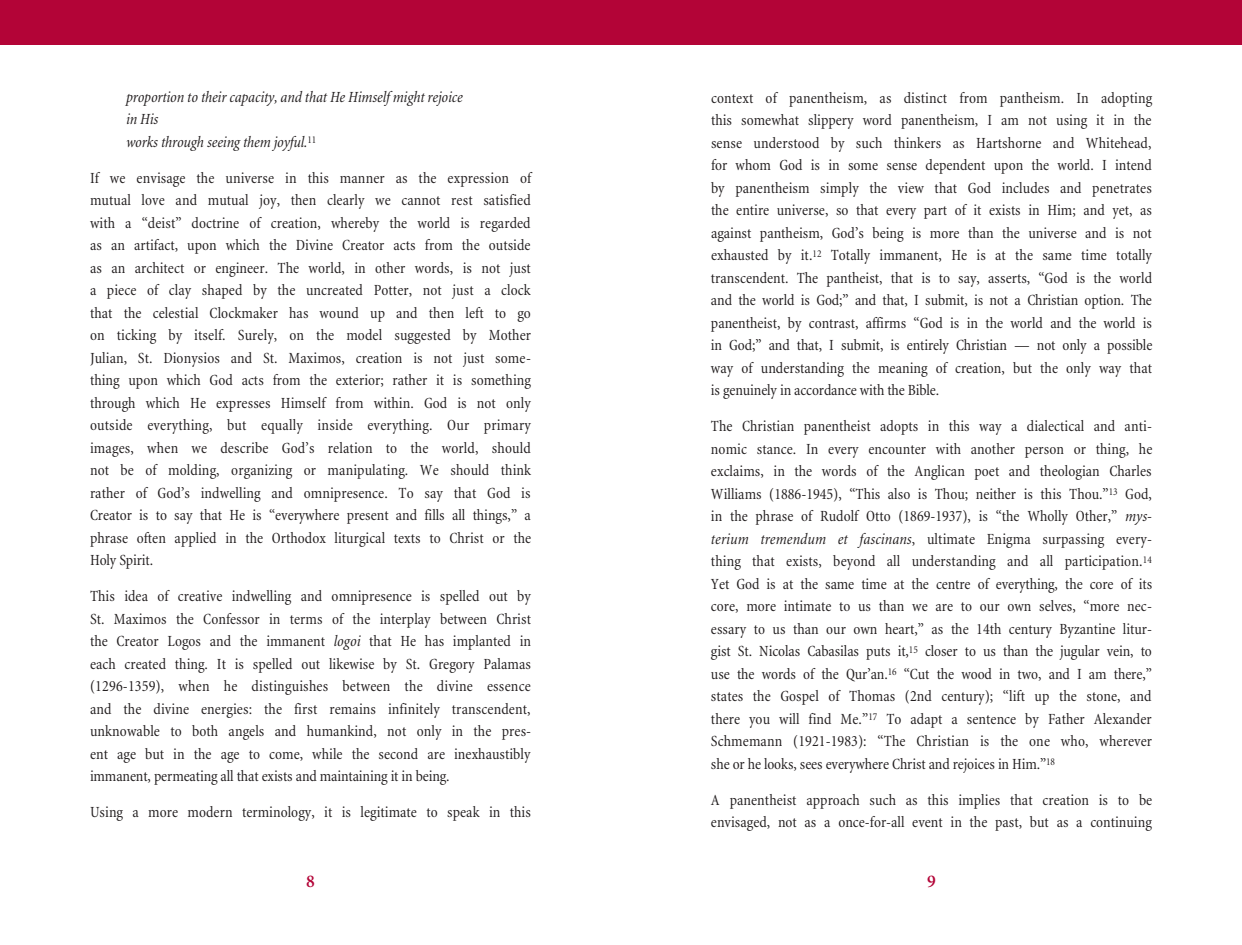
<style>
.page{position:relative;width:1242px;height:945px;background:#fff}
.page>*{position:absolute;margin:0;border:0;box-sizing:border-box;transform-origin:0 0}
.t1{font:600 18px "Minion";color:#b30437}
._3_LECTURE_TEXT{font:condensed 15.75px/22.5px "Minion";color:#231f20;text-align:justify}
._05_INSET_ITALIC_TEX{font:italic condensed 15.75px/22.5px "Minion";letter-spacing:-.01em;color:#231f20}
.s1{font-style:italic}
</style>
<div class="page">
<div style="left:0;top:0;width:1242px;height:45px;background:#b30437"></div>
<p class="_05_INSET_ITALIC_TEX" style="left:126px;top:86px;width:338px">proportion to their capacity, and that He Himself might rejoice in His<br>works through seeing them joyful.<sup>11</sup></p>
<p class="_3_LECTURE_TEXT" style="left:90px;top:167px;width:443px">If we envisage the universe in this manner as the expression of mutual love and mutual joy, then clearly we cannot rest satisfied with a “deist” doctrine of creation, whereby the world is regarded as an artifact, upon which the Divine Creator acts from the outside as an architect or engineer. The world, in other words, is not just a piece of clay shaped by the uncreated Potter, not just a clock that the celestial Clockmaker has wound up and then left to go on ticking by itself. Surely, on the model suggested by Mother Julian, St. Dionysios and St. Maximos, creation is not just some&shy;thing upon which God acts from the exterior; rather it is something through which He expresses Himself from within. God is not only outside everything, but equally inside everything. Our primary images, when we describe God’s relation to the world, should not be of molding, organizing or manipulating. We should think rather of God’s indwelling and omnipresence. To say that God is Creator is to say that He is “everywhere present and fills all things,” a phrase often applied in the Orthodox liturgical texts to Christ or the Holy Spirit.</p>
<p class="_3_LECTURE_TEXT" style="left:90px;top:585px;width:443px">This idea of creative indwelling and omnipresence is spelled out by St. Maximos the Confessor in terms of the interplay between Christ the Creator Logos and the immanent <span class="s1">logoi</span> that He has implanted in each created thing. It is spelled out likewise by St. Gregory Palamas (1296-1359), when he distinguishes between the divine essence and the divine energies: the first remains infinitely transcendent, unknowable to both angels and humankind, not only in the pres&shy;ent age but in the age to come, while the second are inexhaustibly immanent, permeating all that exists and maintaining it in being.</p>
<p class="_3_LECTURE_TEXT" style="left:90px;top:801px;width:442px">Using a more modern terminology, it is legitimate to speak in this</p>
<p class="_3_LECTURE_TEXT" style="left:711px;top:87px;width:443px">context of panentheism, as distinct from pantheism. In adopting this somewhat slippery word panentheism, I am not using it in the sense understood by such thinkers as Hartshorne and Whitehead, for whom God is in some sense dependent upon the world. I intend by panentheism simply the view that God includes and penetrates the entire universe, so that every part of it exists in Him; and yet, as against pantheism, God’s being is more than the universe and is not exhausted by it.<sup>12</sup> Totally immanent, He is at the same time totally transcendent. The pantheist, that is to say, asserts, “God is the world and the world is God;” and that, I submit, is not a Christian option. The panentheist, by contrast, affirms “God is in the world and the world is in God;” and that, I submit, is entirely Christian — not only a possible way of understanding the meaning of creation, but the only way that is genuinely in accordance with the Bible.</p>
<p class="_3_LECTURE_TEXT" style="left:711px;top:415px;width:443px">The Christian panentheist adopts in this way a dialectical and anti&shy;nomic stance. In every encounter with another person or thing, he exclaims, in the words of the Anglican poet and theologian Charles Williams (1886-1945), “This also is Thou; neither is this Thou.”<sup>13</sup> God, in the phrase of Rudolf Otto (1869-1937), is “the Wholly Other,” <span class="s1">mys&shy;terium tremendum et fascinans</span>, ultimate Enigma surpassing every&shy;thing that exists, beyond all understanding and all participation.<sup>14<br></sup>Yet God is at the same time at the centre of everything, the core of its core, more intimate to us than we are to our own selves, “more nec&shy;essary to us than our own heart,” as the 14th century Byzantine litur&shy;gist St. Nicolas Cabasilas puts it,<sup>15</sup> closer to us than the jugular vein, to use the words of the Qur’an.<sup>16</sup> “Cut the wood in two, and I am there,” states the Gospel of Thomas (2nd century); “lift up the stone, and there you will find Me.”<sup>17</sup> To adapt a sentence by Father Alexander Schmemann (1921-1983): “The Christian is the one who, wherever she or he looks, sees everywhere Christ and rejoices in Him.”<sup>18</sup></p>
<p class="_3_LECTURE_TEXT" style="left:711px;top:789px;width:443px">A panentheist approach such as this implies that creation is to be envisaged, not as a once-for-all event in the past, but as a continuing</p>
<p class="t1" style="left:306px;top:872px;width:10px">8</p>
<p class="t1" style="left:927px;top:872px;width:10px">9</p>
</div>
